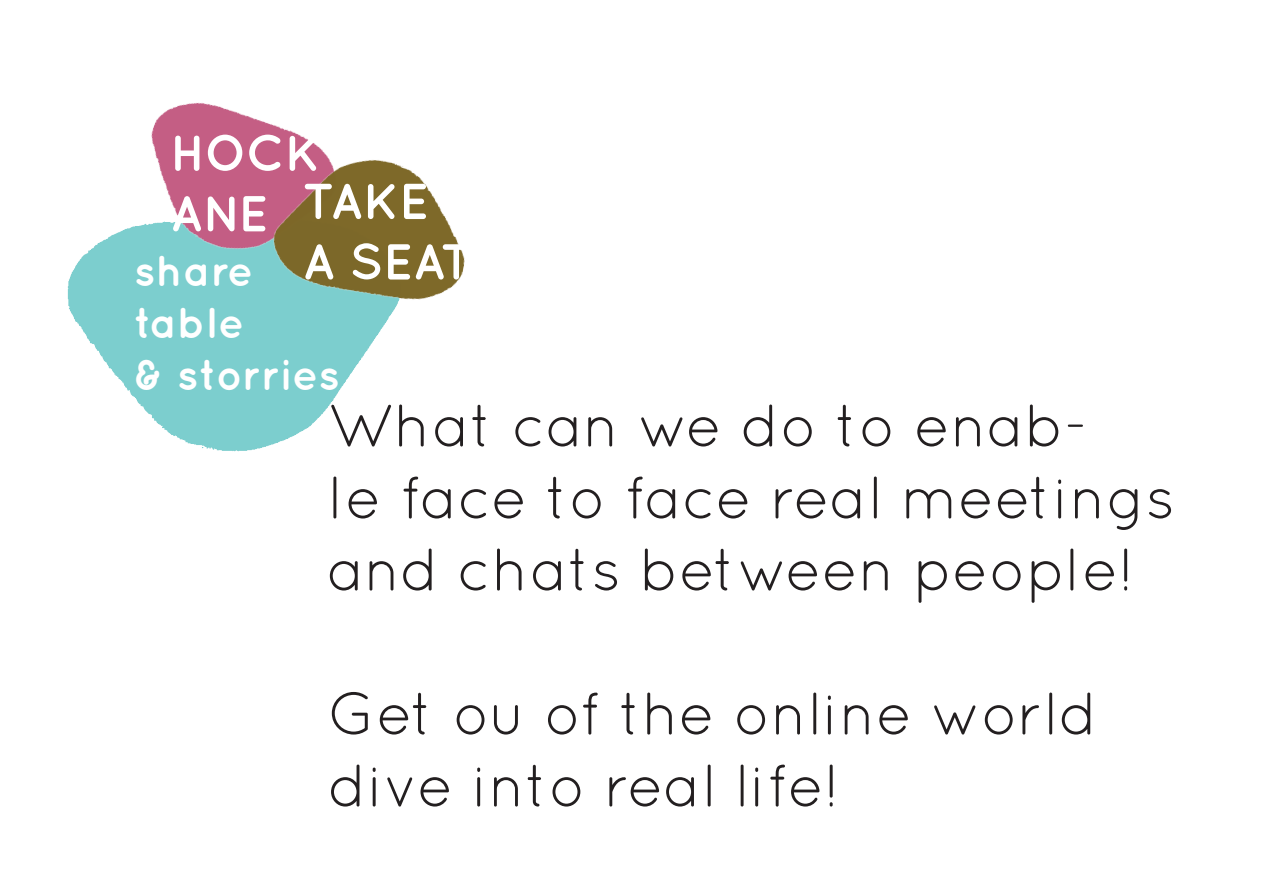
<style>
.page{position:relative;width:1263px;height:893px;background:#fff}
.page>*{position:absolute;margin:0;border:0;box-sizing:border-box;transform-origin:0 0}
.t1{font:60px/72px "Quicksand";color:#231f20}
.t2{font:700 50.4px/48.2px "Quicksand";color:#fff}
.t3{font:700 43.2px/51.9px "Quicksand";color:#fff}
</style>
<div class="page">
<img style="left:67px;top:246px;width:318px;height:206px">
<img style="left:95px;top:102px;width:267px;height:235px">
<img style="left:255px;top:102px;width:210px;height:222px">
<p class="t2" style="left:170px;top:128px;width:260px">HOCK<br>ANE TAKE</p>
<p class="t2" style="left:302px;top:236px;width:172px">A SEAT</p>
<p class="t3" style="left:134px;top:244px;width:207px">share table<br>&amp; storries</p>
<p class="t1" style="left:327px;top:389px;width:849px">What can we do to enab-<br>le face to face real meetings and chats between people!</p>
<p class="t1" style="left:327px;top:677px;width:772px">Get ou of the online world dive into real life!</p>
</div>
